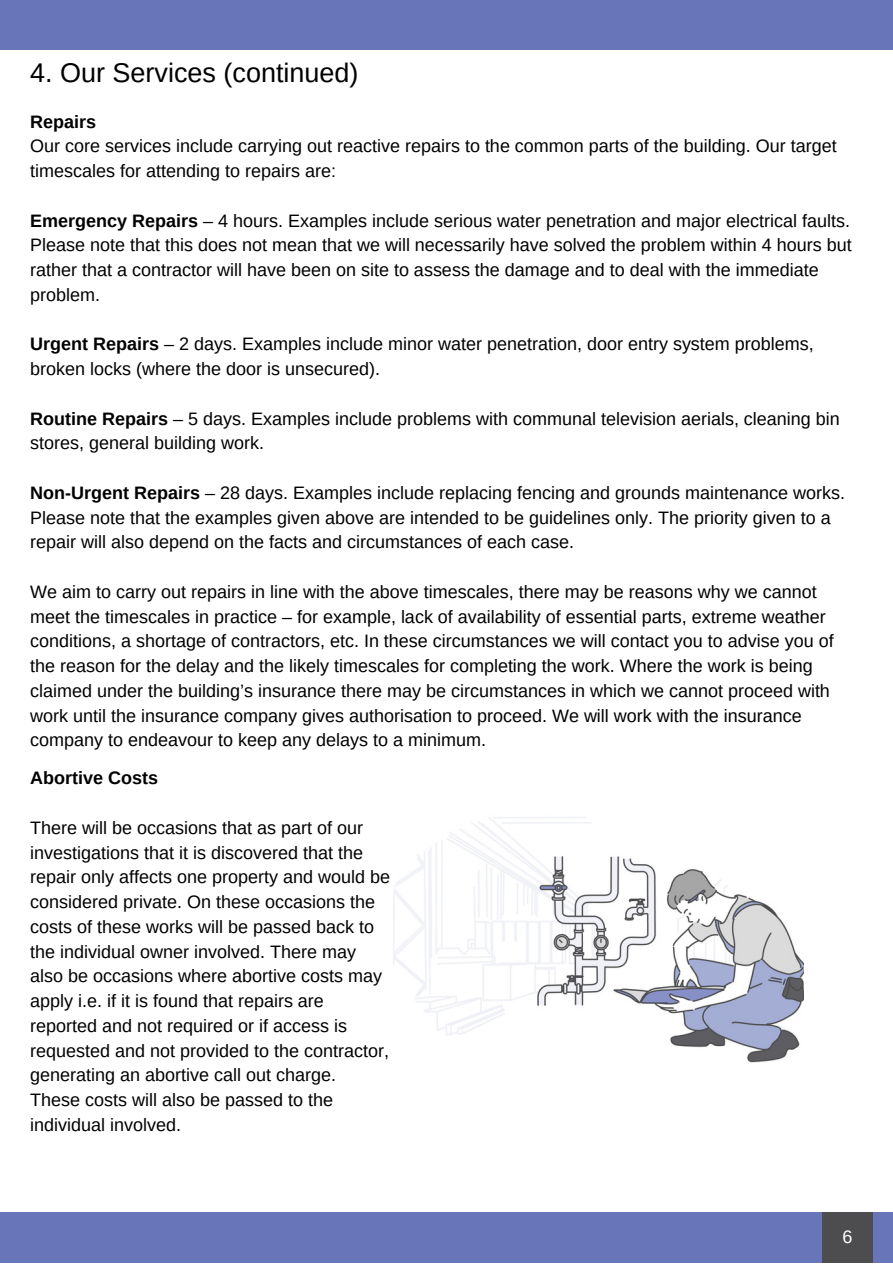
<style>
.page{position:relative;width:893px;height:1264px;background:#fff}
.page>*{position:absolute;margin:0;border:0;box-sizing:border-box;transform-origin:0 0}
.t1{font:27px "Arimo";color:#000}
.t2{font:18px/24.8px "Arimo";color:#000}
.t3{font:700 18px "Arimo";color:#000}
.t4{font:18px "Arimo";color:#fff}
.s1{font-weight:700}
</style>
<div class="page">
<img style="left:393px;top:817px;width:410px;height:246px">
<div style="left:0;top:1212px;width:892px;height:50px;background:#6875b8"></div>
<div style="left:822px;top:1212px;width:50px;height:50px;background:#4d4d4f"></div>
<div style="left:0;top:0;width:892px;height:49px;background:#6875b8"></div>
<h1 class="t1" style="left:30px;top:58px;width:330px">4. Our Services (continued)</h1>
<p class="t3" style="left:30px;top:111px;width:67px">Repairs</p>
<p class="t2" style="left:30px;top:134px;width:808px">Our core services include carrying out reactive repairs to the common parts of the building. Our target timescales for attending to repairs are:</p>
<p class="t2" style="left:30px;top:208px;width:823px"><span class="s1">Emergency Repairs</span> – 4 hours. Examples include serious water penetration and major electrical faults.<br>Please note that this does not mean that we will necessarily have solved the problem within 4 hours but rather that a contractor will have been on site to assess the damage and to deal with the immediate problem.</p>
<p class="t2" style="left:30px;top:332px;width:785px"><span class="s1">Urgent Repairs</span> – 2 days. Examples include minor water penetration, door entry system problems, broken locks (where the door is unsecured).</p>
<p class="t2" style="left:30px;top:406px;width:811px"><span class="s1">Routine Repairs</span> – 5 days. Examples include problems with communal television aerials, cleaning bin stores, general building work.</p>
<p class="t2" style="left:30px;top:480px;width:816px"><span class="s1">Non-Urgent Repairs</span> – 28 days. Examples include replacing fencing and grounds maintenance works.<br>Please note that the examples given above are intended to be guidelines only. The priority given to a repair will also depend on the facts and circumstances of each case.</p>
<p class="t2" style="left:30px;top:579px;width:805px">We aim to carry out repairs in line with the above timescales, there may be reasons why we cannot meet the timescales in practice – for example, lack of availability of essential parts, extreme weather conditions, a shortage of contractors, etc. In these circumstances we will contact you to advise you of the reason for the delay and the likely timescales for completing the work. Where the work is being claimed under the building’s insurance there may be circumstances in which we cannot proceed with work until the insurance company gives authorisation to proceed. We will work with the insurance company to endeavour to keep any delays to a minimum.</p>
<p class="t3" style="left:30px;top:768px;width:129px">Abortive Costs</p>
<p class="t2" style="left:30px;top:815px;width:361px">There will be occasions that as part of our investigations that it is discovered that the repair only affects one property and would be considered private. On these occasions the costs of these works will be passed back to the individual owner involved. There may also be occasions where abortive costs may apply i.e. if it is found that repairs are reported and not required or if access is requested and not provided to the contractor, generating an abortive call out charge.<br>These costs will also be passed to the individual involved.</p>
<p class="t4" style="left:842px;top:1226px;width:11px">6</p>
</div>
